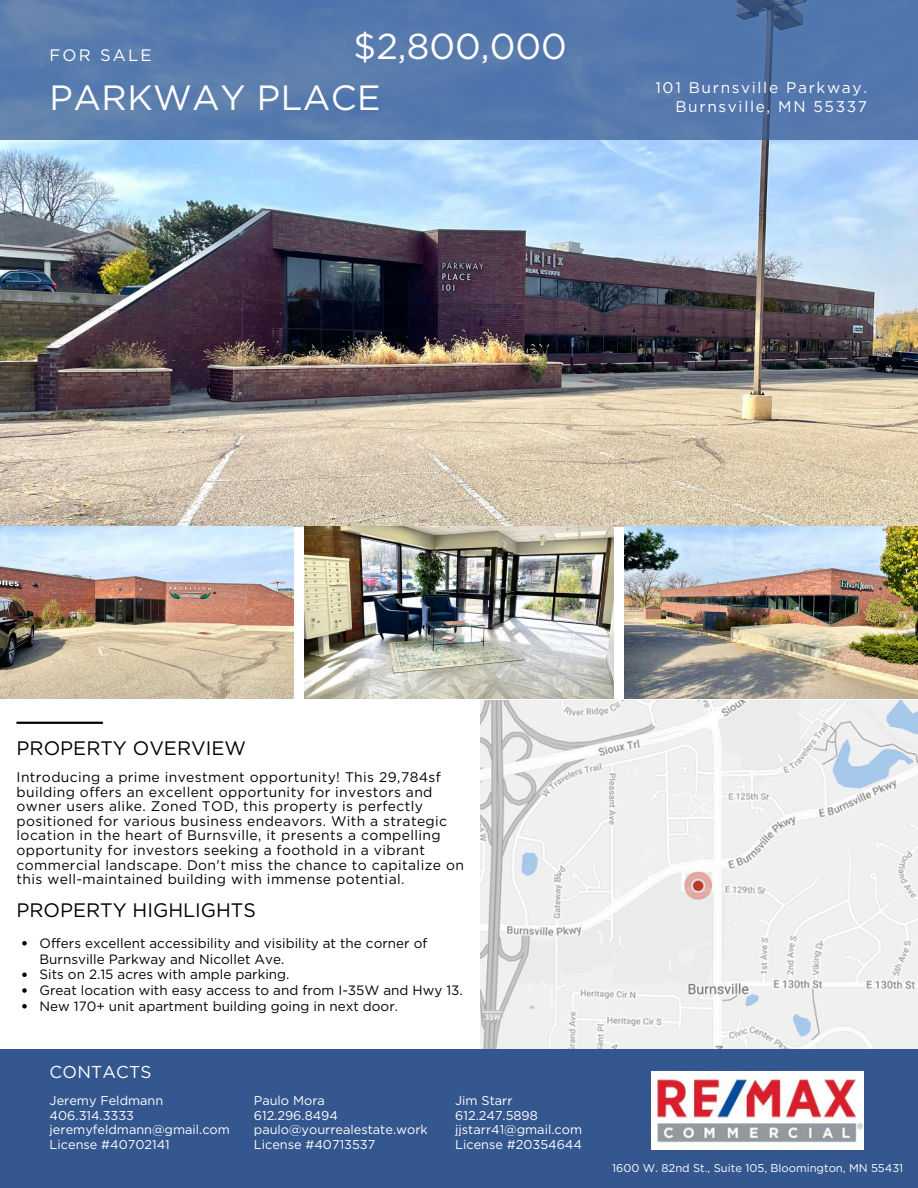
<style>
.page{position:relative;width:918px;height:1188px;background:#fff}
.page>*{position:absolute;margin:0;border:0;box-sizing:border-box;transform-origin:0 0}
.t1{font:36px "Gotham";color:#fff}
.t2{font:34.95px "Gotham";letter-spacing:.015em;color:#fff}
.t3{font:19.5px "Gotham";color:#000}
.t4{font:17.25px "Gotham";letter-spacing:.01em;color:#fff}
.t5{font:16.5px "Gotham";letter-spacing:.13em;color:#fff}
.t6{font:15.45px "Gotham";letter-spacing:.105em;color:#fff}
.t7{font:13.95px/14.7px "Gotham";letter-spacing:.03em;color:#000}
.t8{font:13.5px/15.8px "Gotham";color:#000}
.t9{font:12.75px/14.9px "Gotham";color:#fff}
.t10{font:11.25px "Gotham";color:#fff}
</style>
<div class="page">
<img style="left:481px;top:701px;width:437px;height:348px">
<img style="left:0;top:140px;width:918px;height:386px">
<div style="left:0;top:1049px;width:918px;height:139px;background:#35578f"></div>
<div style="left:0;top:0;width:918px;height:140px;background:linear-gradient(to right,#5c7fae,#5074ab)"></div>
<hr style="left:16px;top:722px;width:87px;height:2px;background:#000">
<img style="left:305px;top:527px;width:308px;height:172px">
<img style="left:0;top:527px;width:294px;height:172px">
<img style="left:624px;top:527px;width:294px;height:172px">
<img style="left:652px;top:1072px;width:211px;height:77px">
<svg style="left:22px;top:941px;width:5px;height:5px"></svg>
<svg style="left:22px;top:973px;width:5px;height:4px"></svg>
<svg style="left:22px;top:988px;width:5px;height:5px"></svg>
<svg style="left:22px;top:1004px;width:5px;height:5px"></svg>
<p class="t5" style="left:50px;top:46px;width:103px">FOR SALE</p>
<h1 class="t1" style="left:354px;top:25px;width:215px">$2,800,000</h1>
<h2 class="t2" style="left:50px;top:76px;width:333px">PARKWAY PLACE</h2>
<p class="t6" style="left:655px;top:78px;width:213px">101 Burnsville Parkway.</p>
<p class="t6" style="left:676px;top:97px;width:193px">Burnsville, MN 55337</p>
<h3 class="t3" style="left:17px;top:736px;width:231px">PROPERTY OVERVIEW</h3>
<p class="t7" style="left:17px;top:770px;width:449px">Introducing a prime investment opportunity! This 29,784sf building offers an excellent opportunity for investors and owner users alike. Zoned TOD, this property is perfectly positioned for various business endeavors. With a strategic location in the heart of Burnsville, it presents a compelling opportunity for investors seeking a foothold in a vibrant commercial landscape. Don't miss the chance to capitalize on this well-maintained building with immense potential.</p>
<h3 class="t3" style="left:16px;top:899px;width:241px">PROPERTY HIGHLIGHTS</h3>
<p class="t8" style="left:40px;top:935px;width:425px">Offers excellent accessibility and visibility at the corner of Burnsville Parkway and Nicollet Ave.<br>Sits on 2.15 acres with ample parking.<br>Great location with easy access to and from I-35W and Hwy 13.<br>New 170+ unit apartment building going in next door.</p>
<p class="t4" style="left:50px;top:1061px;width:103px">CONTACTS</p>
<p class="t9" style="left:50px;top:1093px;width:182px">Jeremy Feldmann<br>406.314.3333 jeremyfeldmann@gmail.com<br>License #40702141</p>
<p class="t9" style="left:254px;top:1093px;width:175px">Paulo Mora<br>612.296.8494 paulo@yourrealestate.work<br>License #40713537</p>
<p class="t9" style="left:455px;top:1093px;width:128px">Jim Starr<br>612.247.5898 jjstarr41@gmail.com<br>License #20354644</p>
<p class="t10" style="left:612px;top:1161px;width:293px">1600 W. 82nd St., Suite 105, Bloomington, MN 55431</p>
</div>
